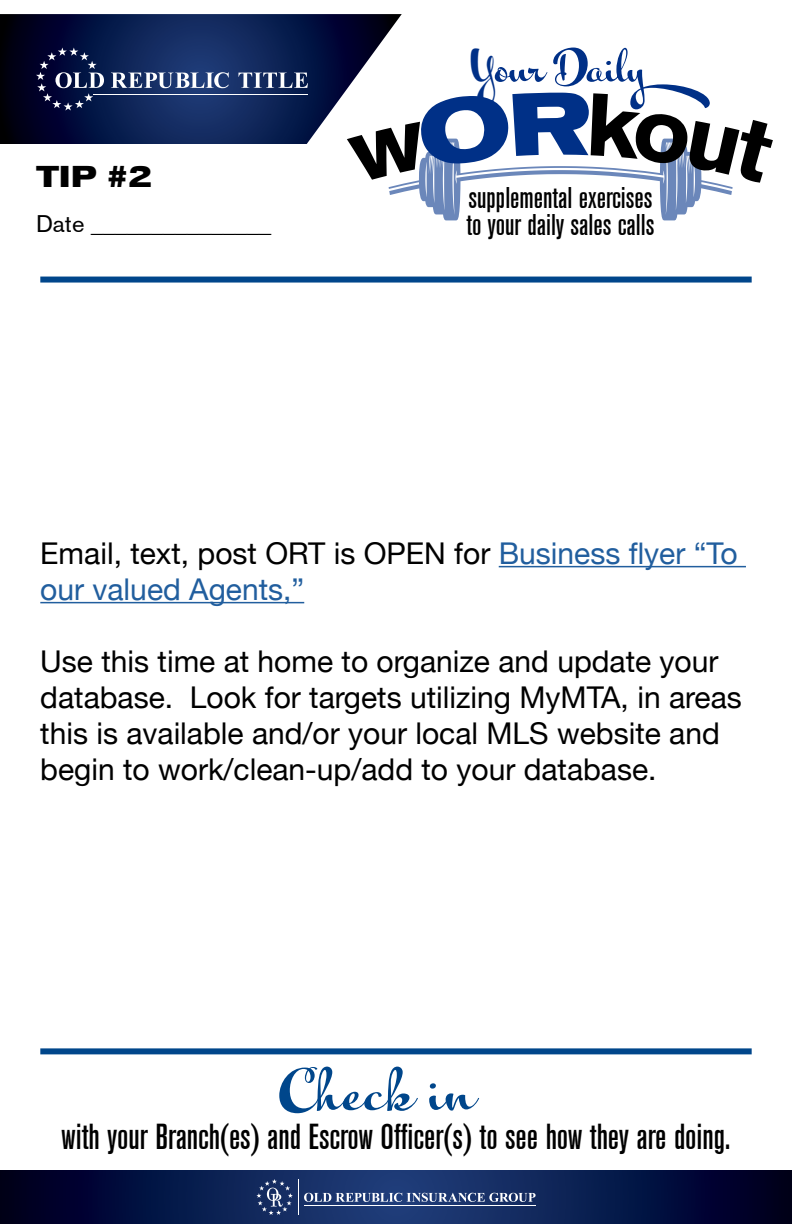
<style>
.page{position:relative;width:792px;height:1224px;background:#fff}
.page>*{position:absolute;margin:0;border:0;box-sizing:border-box;transform-origin:0 0}
.t1{font:54px "Kewl Script";color:#00468b}
.t2{font:41.8px "Kewl Script";color:#003087}
.t3{font:500 condensed 36px "Akzidenz Grotesk BE";color:#000}
.t4{font:30px/36px "Helvetica Neue";color:#000}
.t5{font:30px/36px "Helvetica Neue";color:#215e9e}
.t6{font:700 expanded 30px "Akzidenz Grotesk BE";color:#000}
.t7{font:500 condensed 29.8px "Akzidenz Grotesk BE";color:#000}
.t8{font:24px "Akzidenz Grotesk BE";color:#000}
.s1{color:#000}
</style>
<div class="page">
<svg style="left:0;top:1170px;width:792px;height:54px;background:#0a1a4a"></svg>
<svg style="left:304px;top:1193px;width:232px;height:9px;background:#6b7ca1"></svg>
<hr style="left:298px;top:1179px;width:1px;height:36px;background:#fff">
<hr style="left:304px;top:1205px;width:232px;height:1px;background:#fff">
<svg style="left:256px;top:1179px;width:37px;height:36px"></svg>
<svg style="left:350px;top:48px;width:423px;height:172px"></svg>
<div style="left:40px;top:277px;width:712px;height:6px;background:#00468b"></div>
<div style="left:40px;top:1048px;width:712px;height:6px;background:#00468b"></div>
<svg style="left:0;top:14px;width:402px;height:130px;background:#29375f"></svg>
<svg style="left:111px;top:72px;width:118px;height:16px"></svg>
<svg style="left:238px;top:73px;width:70px;height:15px"></svg>
<svg style="left:36px;top:48px;width:68px;height:63px;background:#252e56"></svg>
<hr style="left:93px;top:94px;width:215px;height:1px;background:#fff">
<hr style="left:499px;top:566px;width:247px;height:1px;background:#215e9e">
<hr style="left:40px;top:602px;width:264px;height:1px;background:#215e9e">
<h2 class="t2" style="left:473px;top:42px;width:27px">Y</h2>
<p class="t6" style="left:36px;top:159px;width:119px">TIP #2</p>
<p class="t7" style="left:469px;top:181px;width:186px">supplemental exercises</p>
<p class="t8" style="left:36px;top:209px;width:237px">Date _______________</p>
<p class="t7" style="left:467px;top:208px;width:189px">to your daily sales calls</p>
<p class="t5" style="left:40px;top:537px;width:699px"><span class="s1">Email, text, post ORT is OPEN for</span> Business flyer “To our valued Agents,”</p>
<p class="t4" style="left:40px;top:645px;width:703px">Use this time at home to organize and update your database. Look for targets utilizing MyMTA, in areas this is available and/or your local MLS website and begin to work/clean-up/add to your database.</p>
<h1 class="t1" style="left:281px;top:1059px;width:199px">Check in</h1>
<p class="t3" style="left:62px;top:1116px;width:670px">with your Branch(es) and Escrow Officer(s) to see how they are doing.</p>
</div>
